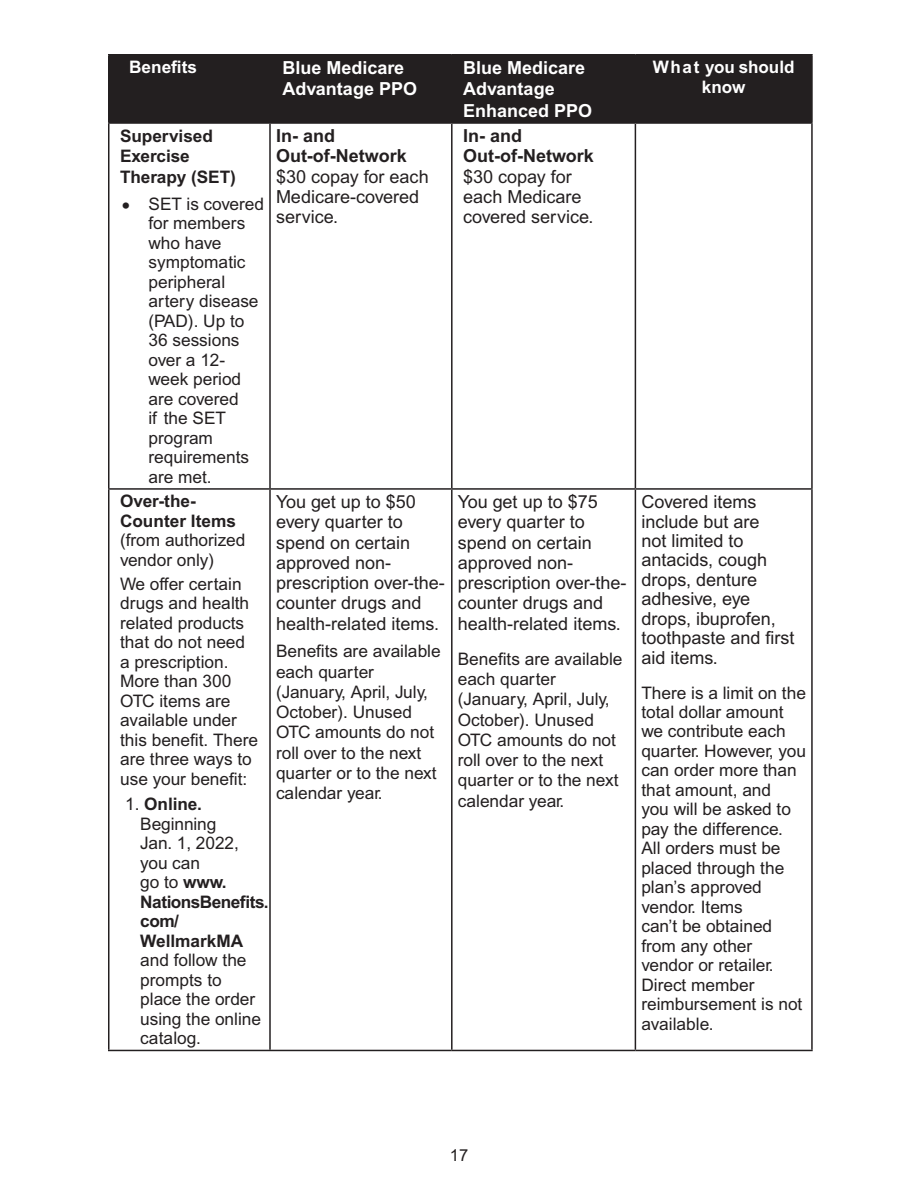
<style>
.page{position:relative;width:918px;height:1188px;background:#fff}
.page>*{position:absolute;margin:0;border:0;box-sizing:border-box;transform-origin:0 0}
.t1{font:18px/20.2px "Arial MT Std";color:#231f20}
.t2{font:700 18px/21.6px "Arial MT Std";color:#fff}
.t3{font:700 18px/20.2px "Arial MT Std";color:#231f20}
.t4{font:17.25px/19.5px "Arial MT Std";color:#231f20}
.t5{font:700 17.25px/20.7px "Arial MT Std";letter-spacing:-.005em;color:#231f20}
.t6{font:700 17.25px/19.5px "Arial MT Std";letter-spacing:-.005em;color:#fff;text-align:center}
.t7{font:16.5px "Arial MT Std";color:#231f20}
.s1{font-family:"Times New Roman";font-size:25.5px}
.s2{font-weight:700}
</style>
<div class="page">
<div style="left:110px;top:56px;width:701px;height:66px;background:#231f20"></div>
<hr style="left:108px;top:54px;width:162px;height:2px;background:#231f20">
<hr style="left:108px;top:56px;width:2px;height:66px;background:#231f20">
<hr style="left:270px;top:54px;width:182px;height:2px;background:#231f20">
<hr style="left:269px;top:56px;width:2px;height:66px;background:#231f20">
<hr style="left:452px;top:54px;width:183px;height:2px;background:#231f20">
<hr style="left:451px;top:56px;width:2px;height:66px;background:#231f20">
<hr style="left:635px;top:54px;width:178px;height:2px;background:#231f20">
<hr style="left:635px;top:56px;width:1px;height:66px;background:#231f20">
<hr style="left:811px;top:56px;width:2px;height:66px;background:#231f20">
<hr style="left:108px;top:122px;width:162px;height:2px;background:#231f20">
<hr style="left:108px;top:124px;width:2px;height:364px;background:#231f20">
<hr style="left:270px;top:122px;width:182px;height:2px;background:#231f20">
<hr style="left:269px;top:124px;width:2px;height:364px;background:#231f20">
<hr style="left:452px;top:122px;width:183px;height:2px;background:#231f20">
<hr style="left:451px;top:124px;width:2px;height:364px;background:#231f20">
<hr style="left:635px;top:122px;width:178px;height:2px;background:#231f20">
<hr style="left:635px;top:124px;width:1px;height:364px;background:#231f20">
<hr style="left:811px;top:124px;width:2px;height:364px;background:#231f20">
<hr style="left:108px;top:488px;width:162px;height:2px;background:#231f20">
<hr style="left:108px;top:490px;width:2px;height:560px;background:#231f20">
<hr style="left:270px;top:488px;width:182px;height:2px;background:#231f20">
<hr style="left:269px;top:490px;width:2px;height:560px;background:#231f20">
<hr style="left:452px;top:488px;width:183px;height:2px;background:#231f20">
<hr style="left:451px;top:490px;width:2px;height:560px;background:#231f20">
<hr style="left:635px;top:488px;width:178px;height:2px;background:#231f20">
<hr style="left:635px;top:490px;width:1px;height:560px;background:#231f20">
<hr style="left:811px;top:490px;width:2px;height:560px;background:#231f20">
<hr style="left:108px;top:1050px;width:162px;height:1px;background:#231f20">
<hr style="left:270px;top:1050px;width:182px;height:1px;background:#231f20">
<hr style="left:452px;top:1050px;width:183px;height:1px;background:#231f20">
<hr style="left:635px;top:1050px;width:178px;height:1px;background:#231f20">
<p class="t6" style="left:129px;top:58px;width:70px">Benefits</p>
<p class="t2" style="left:282px;top:57px;width:136px">Blue Medicare<br>Advantage PPO</p>
<p class="t2" style="left:463px;top:57px;width:131px">Blue Medicare<br>Advantage<br>Enhanced PPO</p>
<p class="t6" style="left:653px;top:58px;width:143px">What you should know</p>
<h3 class="t5" style="left:120px;top:126px;width:117px">Supervised<br>Exercise<br>Therapy (SET)</h3>
<p class="t4" style="left:148px;top:195px;width:117px;text-indent:-27px"><span class="s1">•</span> SET is covered for members who have symptomatic peripheral artery disease (PAD). Up to<br>36 sessions over a 12- week period are covered<br>if the SET program requirements are met.</p>
<p class="t3" style="left:276px;top:126px;width:132px">In- and<br>Out-of-Network</p>
<p class="t1" style="left:276px;top:167px;width:154px">$30 copay for each<br>Medicare-covered service.</p>
<p class="t3" style="left:463px;top:126px;width:132px">In- and<br>Out-of-Network</p>
<p class="t1" style="left:463px;top:167px;width:132px">$30 copay for each Medicare covered service.</p>
<h3 class="t4" style="left:120px;top:493px;width:127px"><span class="s2">Over-the-<br>Counter Items </span>(from authorized vendor only)</h3>
<p class="t4" style="left:120px;top:575px;width:139px">We offer certain drugs and health related products that do not need a prescription.<br>More than 300<br>OTC items are available under this benefit. There are three ways to use your benefit:</p>
<p class="t4" style="left:140px;top:795px;width:130px;text-indent:-15px">1. <span class="s2">Online.<br></span>Beginning<br>Jan. 1, 2022, you can<br>go to <span class="s2">www.<br>NationsBenefits. com/<br>WellmarkMA </span>and follow the prompts to<br>place the order using the online catalog.</p>
<p class="t1" style="left:276px;top:492px;width:170px">You get up to $50 every quarter to spend on certain approved non&shy;prescription over-the&shy;counter drugs and health-related items.</p>
<p class="t4" style="left:276px;top:642px;width:166px;line-height:20.2px">Benefits are available each quarter (January, April, July,<br>October). Unused<br>OTC amounts do not roll over to the next quarter or to the next calendar year.</p>
<p class="t1" style="left:458px;top:492px;width:170px">You get up to $75 every quarter to spend on certain approved non&shy;prescription over-the&shy;counter drugs and health-related items.</p>
<p class="t4" style="left:458px;top:649px;width:166px;line-height:20.2px">Benefits are available each quarter (January, April, July,<br>October). Unused<br>OTC amounts do not roll over to the next quarter or to the next calendar year.</p>
<p class="t1" style="left:641px;top:493px;width:155px;line-height:19.5px">Covered items include but are<br>not limited to antacids, cough drops, denture adhesive, eye drops, ibuprofen, toothpaste and first aid items.</p>
<p class="t4" style="left:641px;top:684px;width:166px">There is a limit on the total dollar amount we contribute each quarter. However, you can order more than that amount, and<br>you will be asked to pay the difference.<br>All orders must be placed through the plan’s approved vendor. Items<br>can’t be obtained from any other vendor or retailer.<br>Direct member reimbursement is not available.</p>
<p class="t7" style="left:450px;top:1146px;width:20px">17</p>
</div>
